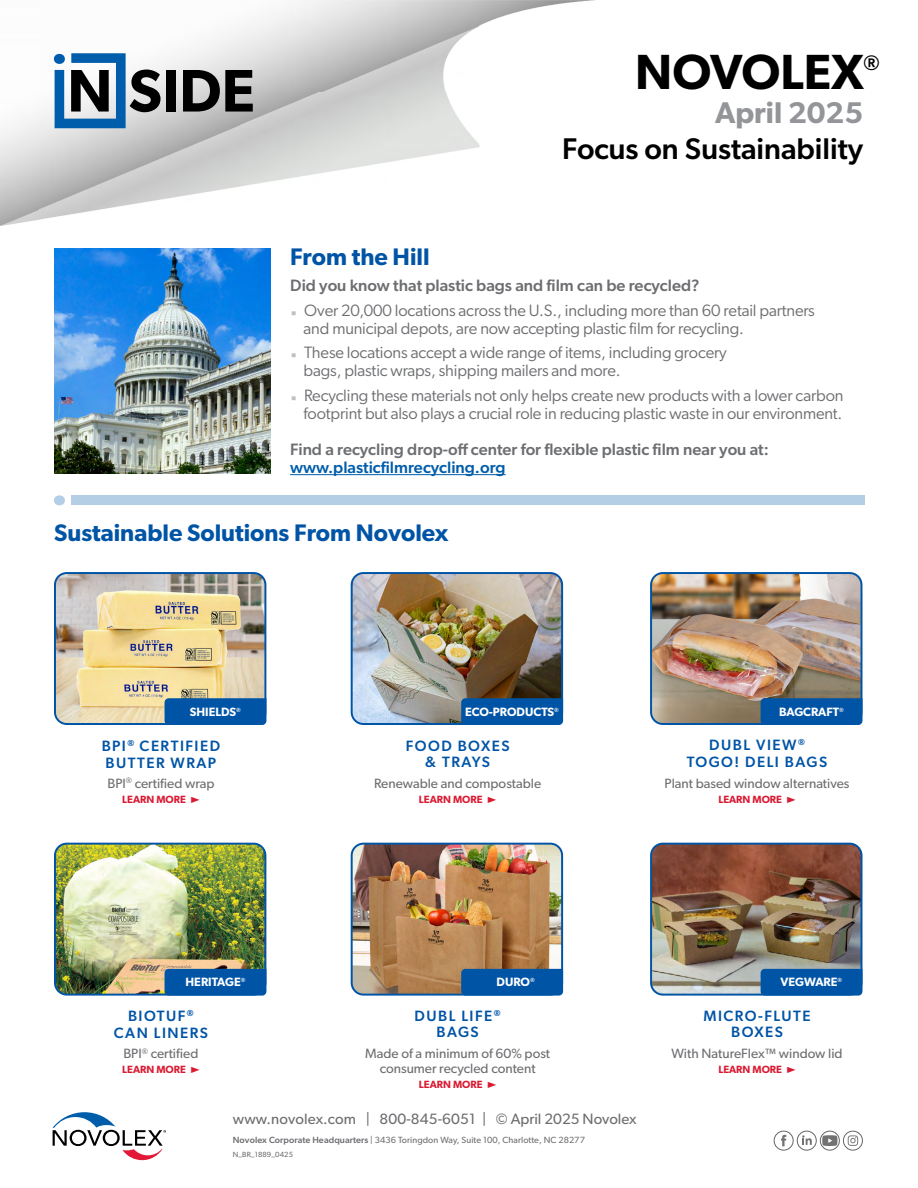
<style>
.page{position:relative;width:918px;height:1188px;background:#fff}
.page>*{position:absolute;margin:0;border:0;box-sizing:border-box;transform-origin:0 0}
.t1{font:600 49.5px "Gibson";color:#000}
.t2{font:500 30px "Gibson";color:#000}
.t3{font:600 30px "Gibson";color:#939598}
.t4{font:600 24px "Gibson";color:#0054a6}
.t5{font:600 21px "Gibson";color:#000}
.t6{font:16.5px/24.8px "Gibson";letter-spacing:-.01em;color:#6d6e71}
.t7{font:500 16.5px "Gibson";color:#6d6e71}
.t8{font:500 16.5px "Gibson";color:#005dab}
.t9{font:500 15px/16.5px "Gibson";letter-spacing:.1em;color:#0054a6;text-align:center}
.t10{font:15px "Gibson";letter-spacing:.005em;color:#6d6e71}
.t11{font:13.5px/15px "Gibson";color:#6d6e71;text-align:center}
.t12{font:600 12px "Gibson";color:#fff}
.t13{font:600 10.5px "Gibson";color:#da1a32}
.t14{font:9px "Gibson";letter-spacing:.01em;color:#6d6e71}
.t15{font:7.5px "Gibson";letter-spacing:.01em;color:#6d6e71}
.s1{font-weight:500}
.s2{color:#bcbec0}
.s3{font-family:"Cg Bernhardt Lt";font-weight:400}
</style>
<div class="page">
<div style="left:54px;top:495px;width:11px;height:10px;background:#b3cee5;border-radius:50%"></div>
<div style="left:71px;top:496px;width:793px;height:9px;background:#b3cee5"></div>
<img style="left:0;top:0;width:595px;height:226px">
<div style="left:166px;top:70px;width:9px;height:42px;background:#000"></div>
<svg style="left:183px;top:70px;width:70px;height:42px;background:#525252"></svg>
<svg style="left:55px;top:53px;width:106px;height:75px"></svg>
<img style="left:54px;top:249px;width:217px;height:224px">
<hr style="left:290px;top:474px;width:216px;height:1px;background:#005dab">
<img style="left:56px;top:574px;width:209px;height:149px">
<div style="left:54px;top:572px;width:212px;height:153px;border:2px solid #0054a6;border-radius:12px"></div>
<img style="left:55px;top:844px;width:210px;height:149px">
<div style="left:54px;top:843px;width:212px;height:153px;border:2px solid #0054a6;border-radius:12px"></div>
<img style="left:352px;top:574px;width:209px;height:149px">
<div style="left:351px;top:572px;width:212px;height:153px;border:2px solid #0054a6;border-radius:12px"></div>
<img style="left:352px;top:844px;width:210px;height:149px">
<div style="left:351px;top:843px;width:212px;height:153px;border:2px solid #0054a6;border-radius:12px"></div>
<img style="left:652px;top:575px;width:208px;height:148px">
<div style="left:650px;top:572px;width:213px;height:153px;border:2px solid #0054a6;border-radius:12px"></div>
<img style="left:652px;top:844px;width:208px;height:149px">
<div style="left:650px;top:843px;width:213px;height:153px;border:2px solid #0054a6;border-radius:12px"></div>
<div style="left:165px;top:698px;width:101px;height:27px;background:#0054a6"></div>
<div style="left:165px;top:969px;width:101px;height:27px;background:#0054a6"></div>
<div style="left:461px;top:698px;width:102px;height:27px;background:#0054a6"></div>
<div style="left:761px;top:698px;width:101px;height:27px;background:#0054a6"></div>
<div style="left:761px;top:969px;width:101px;height:27px;background:#0054a6"></div>
<div style="left:461px;top:969px;width:102px;height:27px;background:#0054a6"></div>
<svg style="left:53px;top:1112px;width:113px;height:48px"></svg>
<div style="left:820px;top:1131px;width:20px;height:20px;border:1px solid #666;border-radius:10px"></div>
<svg style="left:822px;top:1135px;width:15px;height:11px"></svg>
<div style="left:797px;top:1131px;width:20px;height:20px;border:1px solid #666;border-radius:10px"></div>
<svg style="left:802px;top:1135px;width:10px;height:10px"></svg>
<div style="left:774px;top:1131px;width:20px;height:20px;border:1px solid #666;border-radius:50%"></div>
<svg style="left:781px;top:1135px;width:5px;height:11px"></svg>
<div style="left:843px;top:1131px;width:20px;height:20px;border:1px solid #666;border-radius:50%"></div>
<svg style="left:848px;top:1135px;width:10px;height:11px"></svg>
<h3 class="t4" style="left:290px;top:242px;width:141px">From the Hill</h3>
<h1 class="t1" style="left:635px;top:42px;width:230px">NOVOLEX</h1>
<p class="t5" style="left:864px;top:50px;width:18px">®</p>
<h2 class="t3" style="left:715px;top:95px;width:150px">April 2025</h2>
<h2 class="t2" style="left:562px;top:131px;width:302px">Focus on Sustainability</h2>
<p class="t6" style="left:290px;top:272px;width:526px"><span class="s1">Did you know that plastic bags and film can be recycled?<br></span><span class="s2">◾</span> Over 20,000 locations across the U.S., including more than 60 retail partners</p>
<p class="t6" style="left:290px;top:315px;width:455px;text-indent:13px">and municipal depots, are now accepting plastic film for recycling. <span class="s2">◾</span> These locations accept a wide range of items, including grocery</p>
<p class="t6" style="left:290px;top:358px;width:555px;text-indent:13px">bags, plastic wraps, shipping mailers and more.<br><span class="s2">◾</span> Recycling these materials not only helps create new products with a lower carbon</p>
<p class="t6" style="left:304px;top:401px;width:540px">footprint but also plays a crucial role in reducing plastic waste in our environment.</p>
<p class="t7" style="left:290px;top:439px;width:480px">Find a recycling drop-off center for flexible plastic film near you at:</p>
<p class="t8" style="left:290px;top:457px;width:217px">www.plasticfilmrecycling.org</p>
<h3 class="t4" style="left:54px;top:519px;width:396px">Sustainable Solutions From Novolex</h3>
<p class="t12" style="left:190px;top:705px;width:52px">SHIELDS<sup>®</sup></p>
<p class="t12" style="left:465px;top:705px;width:95px">ECO-PRODUCTS<sup>®</sup></p>
<p class="t12" style="left:779px;top:705px;width:66px">BAGCRAFT<sup>®</sup></p>
<p class="t9" style="left:102px;top:738px;width:120px;text-align:left">BPI<sup>®</sup> CERTIFIED<br>BUTTER WRAP</p>
<p class="t11" style="left:107px;top:775px;width:108px">BPI<sup>®</sup> certified wrap</p>
<p class="t13" style="left:122px;top:793px;width:79px">LEARN MORE <span class="s3">&gt;</span></p>
<p class="t9" style="left:406px;top:737px;width:105px">FOOD BOXES &amp; TRAYS</p>
<p class="t11" style="left:374px;top:775px;width:169px">Renewable and compostable</p>
<p class="t13" style="left:419px;top:793px;width:79px">LEARN MORE <span class="s3">&gt;</span></p>
<p class="t9" style="left:687px;top:736px;width:142px">DUBL VIEW<sup>®<br></sup>TOGO! DELI BAGS</p>
<p class="t11" style="left:665px;top:775px;width:187px">Plant based window alternatives</p>
<p class="t13" style="left:718px;top:793px;width:79px">LEARN MORE <span class="s3">&gt;</span></p>
<p class="t12" style="left:186px;top:975px;width:61px">HERITAGE<sup>®</sup></p>
<p class="t12" style="left:497px;top:975px;width:40px">DURO<sup>®</sup></p>
<p class="t12" style="left:781px;top:975px;width:63px">VEGWARE<sup>®</sup></p>
<p class="t9" style="left:114px;top:1007px;width:96px">BIOTUF<sup>®<br></sup>CAN LINERS</p>
<p class="t9" style="left:415px;top:1007px;width:88px">DUBL LIFE<sup>®<br></sup>BAGS</p>
<p class="t9" style="left:703px;top:1007px;width:109px">MICRO-FLUTE<br>BOXES</p>
<p class="t11" style="left:123px;top:1046px;width:77px">BPI<sup>®</sup> certified</p>
<p class="t13" style="left:122px;top:1064px;width:79px">LEARN MORE <span class="s3">&gt;</span></p>
<p class="t11" style="left:365px;top:1046px;width:187px">Made of a minimum of 60% post consumer recycled content</p>
<p class="t13" style="left:419px;top:1079px;width:79px">LEARN MORE <span class="s3">&gt;</span></p>
<p class="t11" style="left:671px;top:1046px;width:173px">With NatureFlex™ window lid</p>
<p class="t13" style="left:718px;top:1064px;width:79px">LEARN MORE <span class="s3">&gt;</span></p>
<p class="t10" style="left:233px;top:1110px;width:405px">www.novolex.com | 800-845-6051 | © April 2025 Novolex</p>
<p class="t14" style="left:233px;top:1135px;width:354px"><span class="s1">Novolex Corporate Headquarters</span> | 3436 Toringdon Way, Suite 100, Charlotte, NC 28277</p>
<p class="t15" style="left:233px;top:1150px;width:62px">N_BR_1889_0425</p>
</div>
